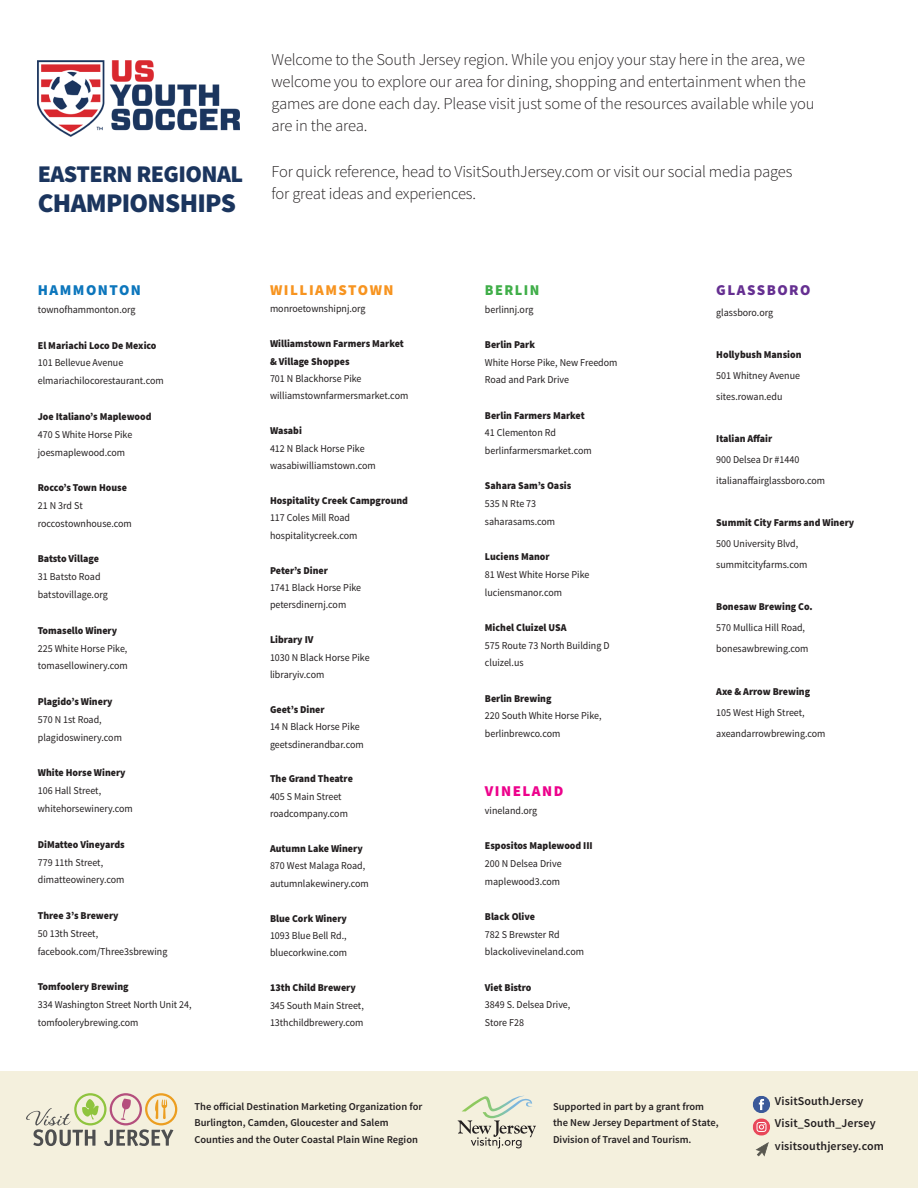
<style>
.page{position:relative;width:918px;height:1188px;background:#fff}
.page>*{position:absolute;margin:0;border:0;box-sizing:border-box;transform-origin:0 0}
.Town_Name{font:900 27px "Source Sans Pro";letter-spacing:-.025em;color:#1b355e}
.Town_Name-2{font:900 24px "Source Sans Pro";letter-spacing:-.025em;color:#1b355e}
.t1{font:300 16.5px/21.8px "Source Sans Pro";letter-spacing:-.01em;color:#231f20}
.Town_Name-3{font:900 15px "Source Sans Pro";letter-spacing:.1em;color:#f79420}
.Town_Name-4{font:900 15px "Source Sans Pro";letter-spacing:.1em;color:#0c76bc}
.Town_Name-5{font:900 15px "Source Sans Pro";letter-spacing:.1em;color:#652f91}
.Town_Name-6{font:900 15px "Source Sans Pro";letter-spacing:.1em;color:#ed028c}
.Listening_Text{font:900 15px "Source Sans Pro";letter-spacing:.1em;color:#40ae49;scale:.95 1}
.t2{font:600 12px "Source Sans Pro";letter-spacing:.01em;color:#231f20}
.Listening_Text-2{font:10.5px/17.4px "Source Sans Pro";color:#231f20;scale:.95 1}
.Listing_Header{font:900 10.5px/17.4px "Source Sans Pro";color:#231f20;scale:.95 1}
.t3{font:600 10.5px/16.5px "Source Sans Pro";color:#231f20}
</style>
<div class="page">
<img style="left:38px;top:60px;width:201px;height:77px">
<div style="left:0;top:1071px;width:918px;height:117px;background:#f4f0dd"></div>
<svg style="left:26px;top:1093px;width:151px;height:53px"></svg>
<svg style="left:462px;top:1095px;width:71px;height:24px"></svg>
<svg style="left:458px;top:1120px;width:78px;height:28px"></svg>
<svg style="left:753px;top:1096px;width:17px;height:40px"></svg>
<svg style="left:756px;top:1142px;width:13px;height:15px"></svg>
<p class="Town_Name-2" style="left:38px;top:158px;width:207px">EASTERN REGIONAL</p>
<p class="Town_Name" style="left:38px;top:185px;width:200px">CHAMPIONSHIPS</p>
<p class="t1" style="left:272px;top:49px;width:545px">Welcome to the South Jersey region. While you enjoy your stay here in the area, we welcome you to explore our area for dining, shopping and entertainment when the games are done each day. Please visit just some of the resources available while you are in the area.</p>
<p class="t1" style="left:272px;top:161px;width:522px">For quick reference, head to VisitSouthJersey.com or visit our social media pages for great ideas and experiences.</p>
<p class="Town_Name-4" style="left:38px;top:280px;width:105px">HAMMONTON</p>
<p class="Listening_Text-2" style="left:38px;top:301px;width:104px">townofhammonton.org</p>
<p class="Listing_Header" style="left:38px;top:337px;width:127px">El Mariachi Loco De Mexico</p>
<p class="Listening_Text-2" style="left:38px;top:354px;width:134px;line-height:17.9px">101 Bellevue Avenue elmariachilocorestaurant.com</p>
<p class="Listing_Header" style="left:38px;top:408px;width:121px">Joe Italiano’s Maplewood</p>
<p class="Listening_Text-2" style="left:38px;top:426px;width:101px">470 S White Horse Pike</p>
<p class="Listening_Text-2" style="left:38px;top:444px;width:93px">joesmaplewood.com</p>
<p class="Listing_Header" style="left:38px;top:479px;width:95px">Rocco’s Town House</p>
<p class="Listening_Text-2" style="left:38px;top:497px;width:49px">21 N 3rd St</p>
<p class="Listening_Text-2" style="left:38px;top:515px;width:101px">roccostownhouse.com</p>
<p class="Listing_Header" style="left:38px;top:550px;width:66px">Batsto Village</p>
<p class="Listening_Text-2" style="left:38px;top:568px;width:68px">31 Batsto Road</p>
<p class="Listening_Text-2" style="left:38px;top:586px;width:75px">batstovillage.org</p>
<p class="Listing_Header" style="left:38px;top:622px;width:85px">Tomasello Winery</p>
<p class="Listening_Text-2" style="left:38px;top:639px;width:96px;line-height:17.9px">225 White Horse Pike, tomasellowinery.com</p>
<p class="Listing_Header" style="left:38px;top:693px;width:80px">Plagido’s Winery</p>
<p class="Listening_Text-2" style="left:38px;top:711px;width:69px">570 N 1st Road,</p>
<p class="Listening_Text-2" style="left:38px;top:729px;width:90px">plagidoswinery.com</p>
<p class="Listing_Header" style="left:38px;top:764px;width:94px">White Horse Winery</p>
<p class="Listening_Text-2" style="left:38px;top:782px;width:68px">106 Hall Street,</p>
<p class="Listening_Text-2" style="left:38px;top:800px;width:102px">whitehorsewinery.com</p>
<p class="Listing_Header" style="left:38px;top:836px;width:93px">DiMatteo Vineyards</p>
<p class="Listening_Text-2" style="left:38px;top:854px;width:70px">779 11th Street,</p>
<p class="Listening_Text-2" style="left:38px;top:871px;width:93px">dimatteowinery.com</p>
<p class="Listing_Header" style="left:38px;top:907px;width:87px">Three 3’s Brewery</p>
<p class="Listening_Text-2" style="left:38px;top:925px;width:138px;line-height:17.9px">50 13th Street, facebook.com/Three3sbrewing</p>
<p class="Listing_Header" style="left:38px;top:978px;width:97px">Tomfoolery Brewing</p>
<p class="Listening_Text-2" style="left:38px;top:996px;width:163px">334 Washington Street North Unit 24,</p>
<p class="Listening_Text-2" style="left:38px;top:1014px;width:108px">tomfoolerybrewing.com</p>
<p class="Town_Name-3" style="left:270px;top:280px;width:125px">WILLIAMSTOWN</p>
<p class="Listening_Text-2" style="left:270px;top:300px;width:102px">monroetownshipnj.org</p>
<p class="Listing_Header" style="left:270px;top:335px;width:142px">Williamstown Farmers Market &amp; Village Shoppes</p>
<p class="Listening_Text-2" style="left:270px;top:370px;width:147px">701 N Blackhorse Pike williamstownfarmersmarket.com</p>
<p class="Listing_Header" style="left:270px;top:422px;width:35px">Wasabi</p>
<p class="Listening_Text-2" style="left:270px;top:440px;width:113px">412 N Black Horse Pike wasabiwilliamstown.com</p>
<p class="Listing_Header" style="left:270px;top:492px;width:147px">Hospitality Creek Campground</p>
<p class="Listening_Text-2" style="left:270px;top:509px;width:94px">117 Coles Mill Road hospitalitycreek.com</p>
<p class="Listing_Header" style="left:270px;top:562px;width:62px">Peter’s Diner</p>
<p class="Listening_Text-2" style="left:270px;top:579px;width:97px">1741 Black Horse Pike petersdinernj.com</p>
<p class="Listing_Header" style="left:270px;top:631px;width:47px">Library IV</p>
<p class="Listening_Text-2" style="left:270px;top:649px;width:106px">1030 N Black Horse Pike libraryiv.com</p>
<p class="Listing_Header" style="left:270px;top:701px;width:59px">Geet’s Diner</p>
<p class="Listening_Text-2" style="left:270px;top:718px;width:100px">14 N Black Horse Pike geetsdinerandbar.com</p>
<p class="Listing_Header" style="left:270px;top:770px;width:89px">The Grand Theatre</p>
<p class="Listening_Text-2" style="left:270px;top:788px;width:84px">405 S Main Street roadcompany.com</p>
<p class="Listing_Header" style="left:270px;top:840px;width:99px">Autumn Lake Winery</p>
<p class="Listening_Text-2" style="left:270px;top:857px;width:102px">870 West Malaga Road,</p>
<p class="Listening_Text-2" style="left:270px;top:875px;width:106px">autumnlakewinery.com</p>
<p class="Listing_Header" style="left:270px;top:910px;width:83px">Blue Cork Winery</p>
<p class="Listening_Text-2" style="left:270px;top:927px;width:82px">1093 Blue Bell Rd.,</p>
<p class="Listening_Text-2" style="left:270px;top:944px;width:83px">bluecorkwine.com</p>
<p class="Listing_Header" style="left:270px;top:979px;width:92px">13th Child Brewery</p>
<p class="Listening_Text-2" style="left:270px;top:997px;width:100px">345 South Main Street,</p>
<p class="Listening_Text-2" style="left:270px;top:1014px;width:100px">13thchildbrewery.com</p>
<p class="Listening_Text" style="left:485px;top:280px;width:59px">BERLIN</p>
<p class="Listening_Text-2" style="left:485px;top:301px;width:53px">berlinnj.org</p>
<p class="Listing_Header" style="left:485px;top:336px;width:54px">Berlin Park</p>
<p class="Listening_Text-2" style="left:485px;top:354px;width:141px">White Horse Pike, New Freedom<br>Road and Park Drive</p>
<p class="Listing_Header" style="left:485px;top:407px;width:107px">Berlin Farmers Market</p>
<p class="Listening_Text-2" style="left:485px;top:424px;width:76px">41 Clementon Rd</p>
<p class="Listening_Text-2" style="left:485px;top:442px;width:114px">berlinfarmersmarket.com</p>
<p class="Listing_Header" style="left:485px;top:477px;width:92px">Sahara Sam’s Oasis</p>
<p class="Listening_Text-2" style="left:485px;top:495px;width:56px">535 N Rte 73</p>
<p class="Listening_Text-2" style="left:485px;top:513px;width:75px">saharasams.com</p>
<p class="Listing_Header" style="left:485px;top:548px;width:70px">Luciens Manor</p>
<p class="Listening_Text-2" style="left:485px;top:566px;width:112px">81 West White Horse Pike</p>
<p class="Listening_Text-2" style="left:485px;top:584px;width:83px">luciensmanor.com</p>
<p class="Listing_Header" style="left:485px;top:619px;width:87px">Michel Cluizel USA</p>
<p class="Listening_Text-2" style="left:485px;top:637px;width:133px">575 Route 73 North Building D</p>
<p class="Listening_Text-2" style="left:485px;top:654px;width:42px">cluizel.us</p>
<p class="Listing_Header" style="left:485px;top:690px;width:72px">Berlin Brewing</p>
<p class="Listening_Text-2" style="left:485px;top:707px;width:124px">220 South White Horse Pike,</p>
<p class="Listening_Text-2" style="left:485px;top:725px;width:81px">berlinbrewco.com</p>
<p class="Town_Name-6" style="left:485px;top:781px;width:80px">VINELAND</p>
<p class="Listening_Text-2" style="left:485px;top:802px;width:57px">vineland.org</p>
<p class="Listing_Header" style="left:485px;top:837px;width:115px">Espositos Maplewood III</p>
<p class="Listening_Text-2" style="left:485px;top:855px;width:82px">200 N Delsea Drive maplewood3.com</p>
<p class="Listing_Header" style="left:485px;top:908px;width:54px">Black Olive</p>
<p class="Listening_Text-2" style="left:485px;top:925px;width:106px">782 S Brewster Rd blackolivevineland.com</p>
<p class="Listing_Header" style="left:485px;top:979px;width:51px">Viet Bistro</p>
<p class="Listening_Text-2" style="left:485px;top:996px;width:92px">3849 S. Delsea Drive,<br>Store F28</p>
<p class="Town_Name-5" style="left:716px;top:280px;width:96px">GLASSBORO</p>
<p class="Listening_Text-2" style="left:716px;top:304px;width:61px">glassboro.org</p>
<p class="Listing_Header" style="left:716px;top:346px;width:91px">Hollybush Mansion</p>
<p class="Listening_Text-2" style="left:716px;top:365px;width:90px;line-height:21px">501 Whitney Avenue sites.rowan.edu</p>
<p class="Listing_Header" style="left:716px;top:430px;width:61px">Italian Affair</p>
<p class="Listening_Text-2" style="left:716px;top:449px;width:116px;line-height:21px">900 Delsea Dr #1440 italianaffairglassboro.com</p>
<p class="Listing_Header" style="left:716px;top:514px;width:147px">Summit City Farms and Winery</p>
<p class="Listening_Text-2" style="left:716px;top:535px;width:88px">500 University Blvd,</p>
<p class="Listening_Text-2" style="left:716px;top:556px;width:97px">summitcityfarms.com</p>
<p class="Listing_Header" style="left:716px;top:598px;width:103px">Bonesaw Brewing Co.</p>
<p class="Listening_Text-2" style="left:716px;top:619px;width:95px">570 Mullica Hill Road,</p>
<p class="Listening_Text-2" style="left:716px;top:640px;width:99px">bonesawbrewing.com</p>
<p class="Listing_Header" style="left:716px;top:683px;width:100px">Axe &amp; Arrow Brewing</p>
<p class="Listening_Text-2" style="left:716px;top:704px;width:95px">105 West High Street,</p>
<p class="Listening_Text-2" style="left:716px;top:725px;width:116px">axeandarrowbrewing.com</p>
<p class="t3" style="left:194px;top:1098px;width:229px">The official Destination Marketing Organization for<br>Burlington, Camden, Gloucester and Salem<br>Counties and the Outer Coastal Plain Wine Region</p>
<p class="t3" style="left:553px;top:1098px;width:167px">Supported in part by a grant from the New Jersey Department of State,<br>Division of Travel and Tourism.</p>
<p class="t2" style="left:775px;top:1093px;width:90px">VisitSouthJersey</p>
<p class="t2" style="left:775px;top:1116px;width:102px">Visit_South_Jersey</p>
<p class="t2" style="left:775px;top:1138px;width:110px">visitsouthjersey.com</p>
</div>
